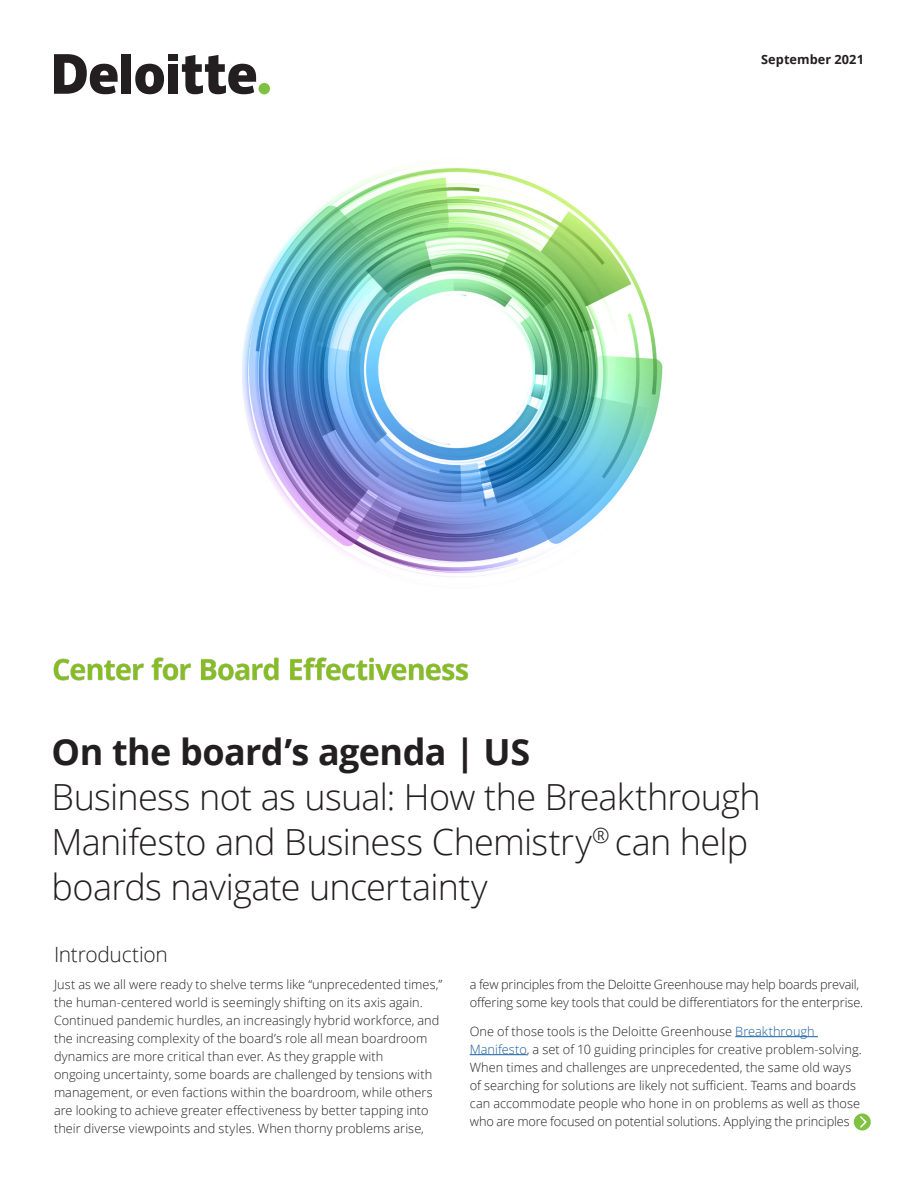
<style>
.page{position:relative;width:918px;height:1188px;background:#fff}
.page>*{position:absolute;margin:0;border:0;box-sizing:border-box;transform-origin:0 0}
.Cover_heading_light{font:300 36px/45px "Open Sans";letter-spacing:-.02em;color:#231f20}
.Cover_headline_bold{font:700 36px "Open Sans";letter-spacing:-.015em;color:#231f20}
.Introduction__14_18p{font:300 21px "Open Sans";letter-spacing:-.015em;color:#231f20}
.Body_copy__8_5_12pt{font:300 12.75px/18px "Open Sans";color:#231f20}
.Subhead_B__8_5_12pt{font:700 12.75px "Open Sans";letter-spacing:.005em;color:#231f20}
.s1{color:#175d9e}
</style>
<div class="page">
<hr style="left:735px;top:1036px;width:83px;height:1px;background:#175d9e">
<hr style="left:470px;top:1054px;width:57px;height:1px;background:#175d9e">
<div style="left:259px;top:83px;width:11px;height:11px;background:#7fc241;border-radius:50%"></div>
<div style="left:121px;top:54px;width:10px;height:40px;background:#231f20"></div>
<svg style="left:135px;top:64px;width:29px;height:30px"></svg>
<div style="left:168px;top:64px;width:10px;height:30px;background:#231f20"></div>
<div style="left:168px;top:54px;width:10px;height:7px;background:#231f20"></div>
<svg style="left:182px;top:55px;width:74px;height:39px"></svg>
<svg style="left:54px;top:54px;width:64px;height:40px"></svg>
<svg style="left:854px;top:1113px;width:17px;height:17px"></svg>
<svg style="left:859px;top:1115px;width:9px;height:14px"></svg>
<img style="left:53px;top:657px;width:415px;height:24px">
<img style="left:242px;top:163px;width:421px;height:414px">
<p class="Subhead_B__8_5_12pt" style="left:761px;top:50px;width:104px">September 2021</p>
<p class="Cover_headline_bold" style="left:52px;top:726px;width:480px">On the board’s agenda | US</p>
<p class="Cover_heading_light" style="left:52px;top:773px;width:711px">Business not as usual: How the Breakthrough<br>Manifesto and Business Chemistry<sup>®</sup> can help boards navigate uncertainty</p>
<p class="Introduction__14_18p" style="left:54px;top:940px;width:115px">Introduction</p>
<p class="Body_copy__8_5_12pt" style="left:54px;top:975px;width:390px">Just as we all were ready to shelve terms like “unprecedented times,” the human-centered world is seemingly shifting on its axis again.<br>Continued pandemic hurdles, an increasingly hybrid workforce, and the increasing complexity of the board’s role all mean boardroom dynamics are more critical than ever. As they grapple with<br>ongoing uncertainty, some boards are challenged by tensions with management, or even factions within the boardroom, while others are looking to achieve greater effectiveness by better tapping into their diverse viewpoints and styles. When thorny problems arise,</p>
<p class="Body_copy__8_5_12pt" style="left:470px;top:975px;width:395px">a few principles from the Deloitte Greenhouse may help boards prevail, offering some key tools that could be differentiators for the enterprise.</p>
<p class="Body_copy__8_5_12pt" style="left:470px;top:1022px;width:394px">One of those tools is the Deloitte Greenhouse <span class="s1">Breakthrough Manifesto</span>, a set of 10 guiding principles for creative problem-solving.<br>When times and challenges are unprecedented, the same old ways of searching for solutions are likely not sufficient. Teams and boards can accommodate people who hone in on problems as well as those who are more focused on potential solutions. Applying the principles</p>
</div>
